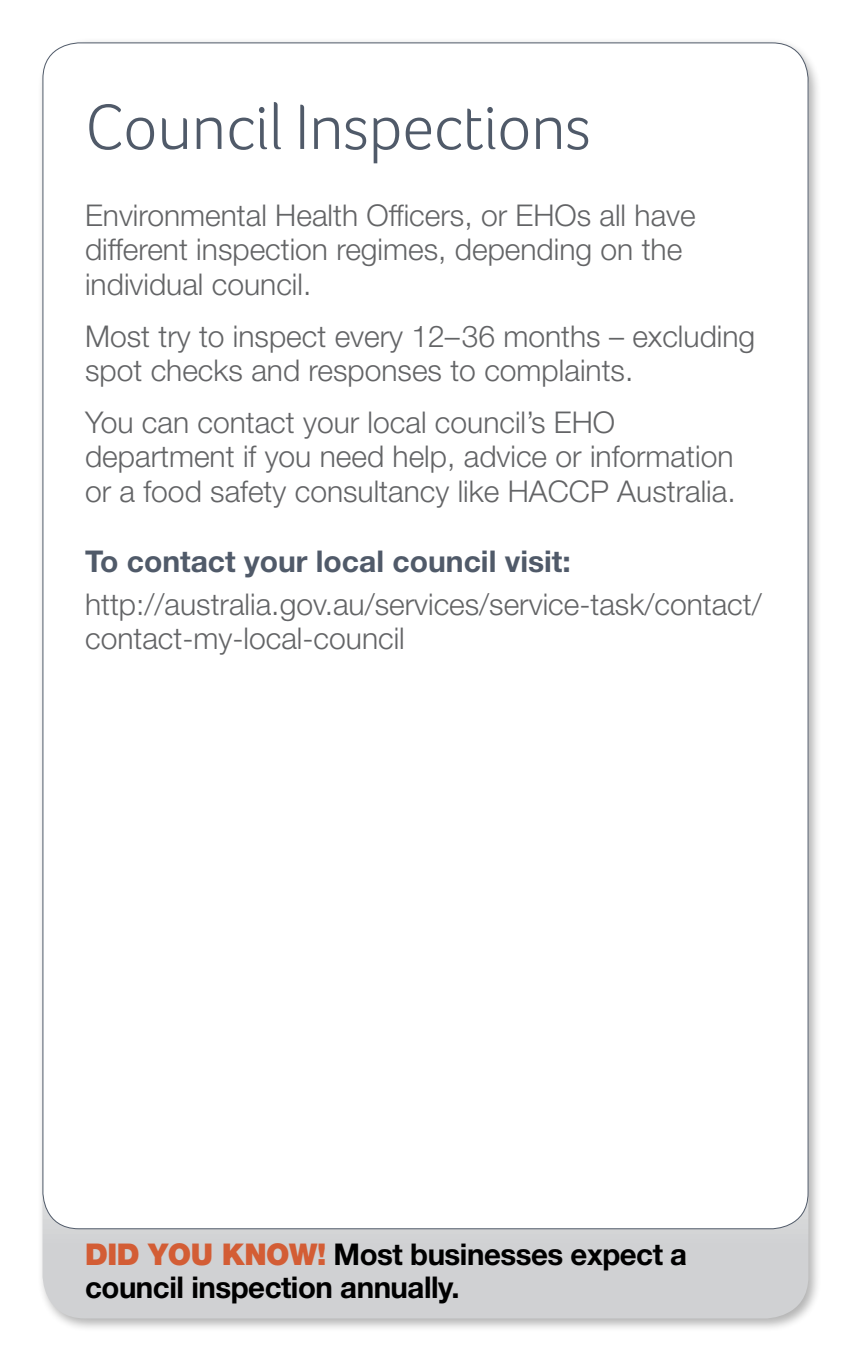
<style>
.page{position:relative;width:851px;height:1361px;background:#fff}
.page>*{position:absolute;margin:0;border:0;box-sizing:border-box;transform-origin:0 0}
.t1{font:300 66px "Foco";letter-spacing:-.01em;color:#505a69}
.t2{font:300 30px/34.5px "Helvetica Neue LT Std";color:#636466}
.t3{font:700 30px/33px "Helvetica Neue LT Std";letter-spacing:-.015em;color:#000}
.t4{font:700 30px "Helvetica Neue LT Std";color:#505a69}
.s1{font-weight:900;color:#d35d35}
</style>
<div class="page">
<div style="left:37px;top:37px;width:784px;height:1294px;background:#000;opacity:.3"></div>
<div style="left:43px;top:43px;width:765px;height:1275px;background:#d0d1d3"></div>
<div style="left:43px;top:43px;width:764px;height:1185px;background:#fff;border-radius:36px"></div>
<h1 class="t1" style="left:85px;top:89px;width:507px">Council Inspections</h1>
<p class="t2" style="left:85px;top:197px;width:612px">Environmental Health Officers, or EHOs all have different inspection regimes, depending on the individual council.</p>
<p class="t2" style="left:85px;top:318px;width:671px">Most try to inspect every 12–36 months – excluding spot checks and responses to complaints.</p>
<p class="t2" style="left:85px;top:404px;width:652px">You can contact your local council’s EHO department if you need help, advice or information or a food safety consultancy like HACCP Australia.</p>
<p class="t4" style="left:85px;top:542px;width:487px">To contact your local council visit:</p>
<p class="t2" style="left:85px;top:586px;width:678px">http://australia.gov.au/services/service-task/contact/ contact-my-local-council</p>
<p class="t3" style="left:85px;top:1237px;width:603px"><span class="s1">DID YOU KNOW!</span> Most businesses expect a council inspection annually.</p>
</div>
